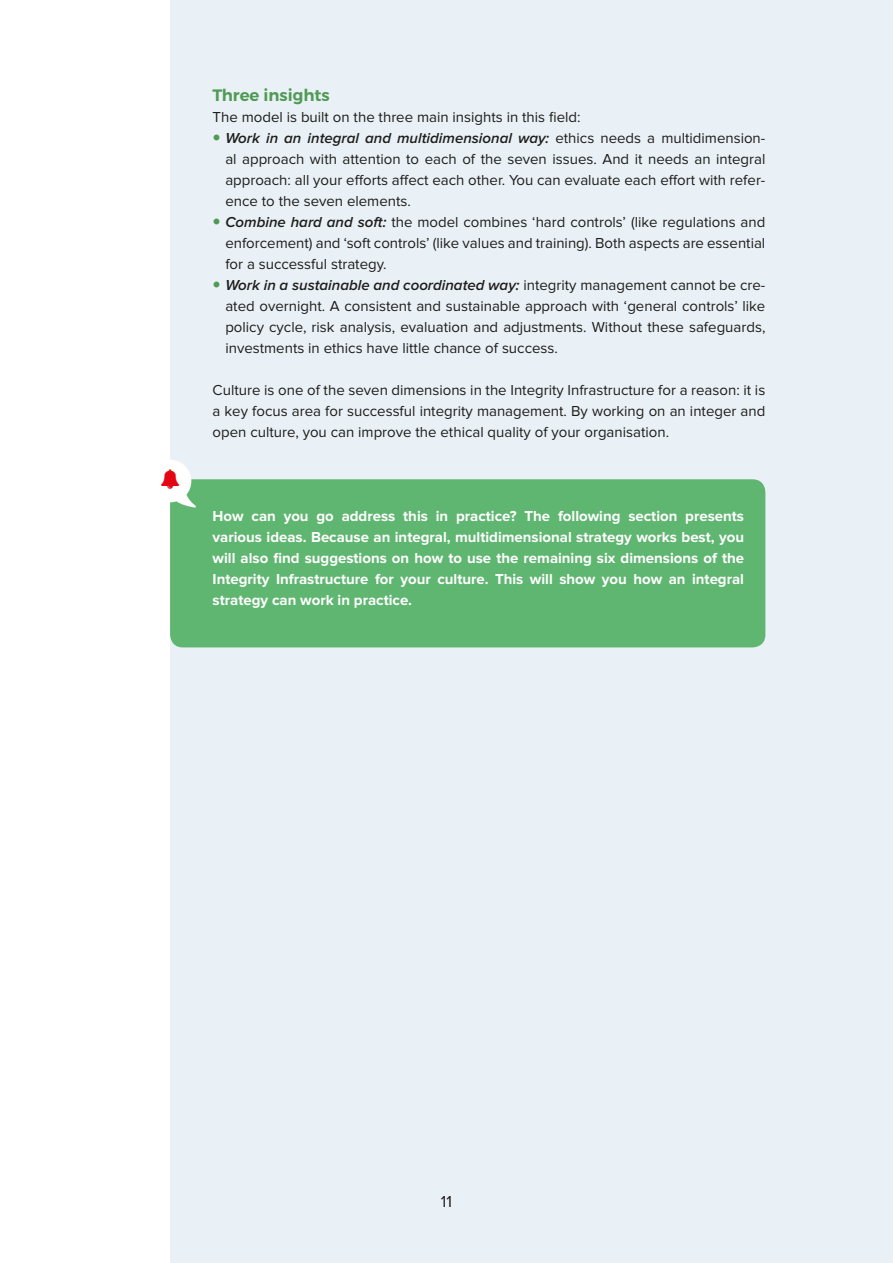
<style>
.page{position:relative;width:893px;height:1263px;background:#fff}
.page>*{position:absolute;margin:0;border:0;box-sizing:border-box;transform-origin:0 0}
.t1{font:600 16.5px "Montserrat";color:#4f9a55}
.t2{font:16.5px "Proxima Nova";color:#1d1d1b}
.t3{font:15px/21px "Proxima Nova";color:#1d1d1b}
.t4{font:700 15px/21px "Proxima Nova";color:#fff;text-align:justify}
.s1{font-weight:600;font-style:italic}
</style>
<div class="page">
<div style="left:170px;top:0;width:723px;height:1263px;background:#eaf1f6"></div>
<div style="left:170px;top:479px;width:595px;height:168px;background:#5fb670;border-radius:13px"></div>
<svg style="left:170px;top:460px;width:29px;height:48px"></svg>
<p class="t1" style="left:213px;top:85px;width:119px">Three insights</p>
<p class="t3" style="left:225px;top:107px;width:542px;text-indent:-13px">The model is built on the three main insights in this field:<br><span class="s1">Work in an integral and multidimensional way:</span> ethics needs a multidimension&shy;al approach with attention to each of the seven issues. And it needs an integral approach: all your efforts affect each other. You can evaluate each effort with refer&shy;ence to the seven elements.<br><span class="s1">Combine hard and soft:</span> the model combines ‘hard controls’ (like regulations and enforcement) and ‘soft controls’ (like values and training). Both aspects are essential for a successful strategy.<br><span class="s1">Work in a sustainable and coordinated way:</span> integrity management cannot be cre&shy;ated overnight. A consistent and sustainable approach with ‘general controls’ like policy cycle, risk analysis, evaluation and adjustments. Without these safeguards, investments in ethics have little chance of success.</p>
<p class="t3" style="left:213px;top:380px;width:554px;text-align:justify">Culture is one of the seven dimensions in the Integrity Infrastructure for a reason: it is a key focus area for successful integrity management. By working on an integer and open culture, you can improve the ethical quality of your organisation.</p>
<p class="t4" style="left:213px;top:506px;width:533px">How can you go address this in practice? The following section presents various ideas. Because an integral, multidimensional strategy works best, you will also find suggestions on how to use the remaining six dimensions of the Integrity Infrastructure for your culture. This will show you how an integral strategy can work in practice.</p>
<p class="t2" style="left:441px;top:1192px;width:13px">11</p>
</div>
